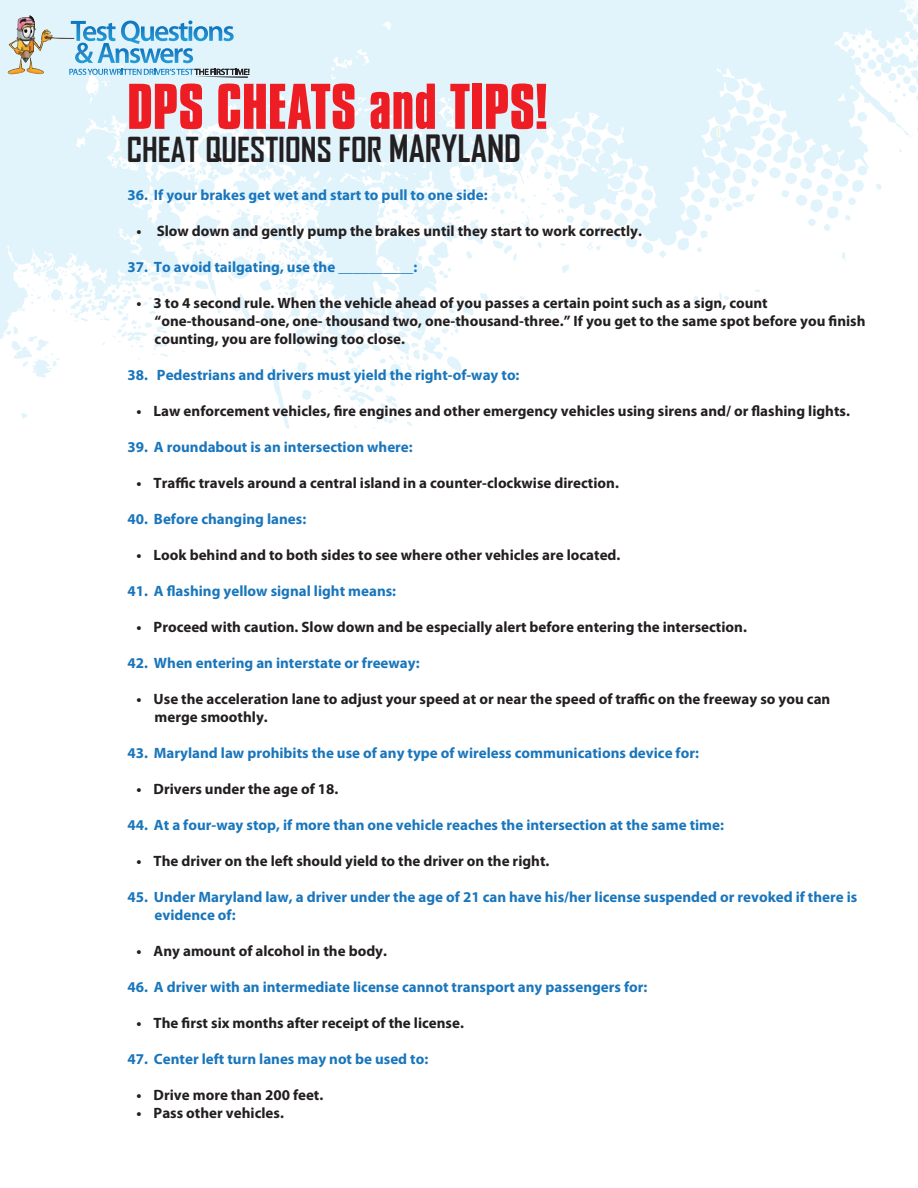
<style>
.page{position:relative;width:918px;height:1188px;background:#fff}
.page>*{position:absolute;margin:0;border:0;box-sizing:border-box;transform-origin:0 0}
.t1{font:700 55.5px "Compacta BT";color:#ee1d23}
.t2{font:700 33px "Agency FB";color:#231f20}
.t3{font:700 15px/18px "Myriad Pro";color:#231f20}
.t4{font:700 15px/18px "Myriad Pro";color:#1a76bc}
.s1{font-size:36px}
</style>
<div class="page">
<svg style="left:0;top:0;width:918px;height:428px"></svg>
<svg style="left:71px;top:20px;width:163px;height:43px;background:#9fcfea"></svg>
<svg style="left:69px;top:69px;width:180px;height:9px;background:#9cbed1"></svg>
<img style="left:8px;top:15px;width:21px;height:59px">
<svg style="left:715px;top:125px;width:6px;height:14px"></svg>
<p class="t1" style="left:127px;top:73px;width:422px">DPS CHEATS and TIPS!</p>
<p class="t2" style="left:127px;top:129px;width:396px">CHEAT QUESTIONS FOR <span class="s1">MARYLAND</span></p>
<p class="t4" style="left:127px;top:185px;width:362px">36. If your brakes get wet and start to pull to one side:</p>
<p class="t3" style="left:136px;top:221px;width:507px">• Slow down and gently pump the brakes until they start to work correctly.</p>
<p class="t4" style="left:127px;top:257px;width:291px">37. To avoid tailgating, use the __________:</p>
<p class="t3" style="left:155px;top:293px;width:712px;text-indent:-18px">• 3 to 4 second rule. When the vehicle ahead of you passes a certain point such as a sign, count “one-thousand-one, one- thousand two, one-thousand-three.” If you get to the same spot before you finish counting, you are following too close.</p>
<p class="t4" style="left:127px;top:365px;width:394px">38. Pedestrians and drivers must yield the right-of-way to:</p>
<p class="t3" style="left:136px;top:401px;width:715px">• Law enforcement vehicles, fire engines and other emergency vehicles using sirens and/ or flashing lights.</p>
<p class="t4" style="left:127px;top:437px;width:287px">39. A roundabout is an intersection where:</p>
<p class="t3" style="left:136px;top:473px;width:484px">• Traffic travels around a central island in a counter-clockwise direction.</p>
<p class="t4" style="left:127px;top:509px;width:180px">40. Before changing lanes:</p>
<p class="t3" style="left:136px;top:545px;width:486px">• Look behind and to both sides to see where other vehicles are located.</p>
<p class="t4" style="left:127px;top:581px;width:270px">41. A flashing yellow signal light means:</p>
<p class="t3" style="left:136px;top:617px;width:612px">• Proceed with caution. Slow down and be especially alert before entering the intersection.</p>
<p class="t4" style="left:127px;top:653px;width:294px">42. When entering an interstate or freeway:</p>
<p class="t3" style="left:155px;top:689px;width:677px;text-indent:-18px">• Use the acceleration lane to adjust your speed at or near the speed of traffic on the freeway so you can merge smoothly.</p>
<p class="t4" style="left:127px;top:743px;width:573px">43. Maryland law prohibits the use of any type of wireless communications device for:</p>
<p class="t3" style="left:136px;top:779px;width:203px">• Drivers under the age of 18.</p>
<p class="t4" style="left:127px;top:815px;width:598px">44. At a four-way stop, if more than one vehicle reaches the intersection at the same time:</p>
<p class="t3" style="left:136px;top:851px;width:414px">• The driver on the left should yield to the driver on the right.</p>
<p class="t4" style="left:155px;top:887px;width:704px;text-indent:-27px">45. Under Maryland law, a driver under the age of 21 can have his/her license suspended or revoked if there is evidence of:</p>
<p class="t3" style="left:136px;top:941px;width:252px">• Any amount of alcohol in the body.</p>
<p class="t4" style="left:127px;top:977px;width:522px">46. A driver with an intermediate license cannot transport any passengers for:</p>
<p class="t3" style="left:136px;top:1013px;width:329px">• The first six months after receipt of the license.</p>
<p class="t4" style="left:127px;top:1049px;width:302px">47. Center left turn lanes may not be used to:</p>
<p class="t3" style="left:136px;top:1085px;width:188px">• Drive more than 200 feet.</p>
<p class="t3" style="left:136px;top:1103px;width:149px">• Pass other vehicles.</p>
</div>
